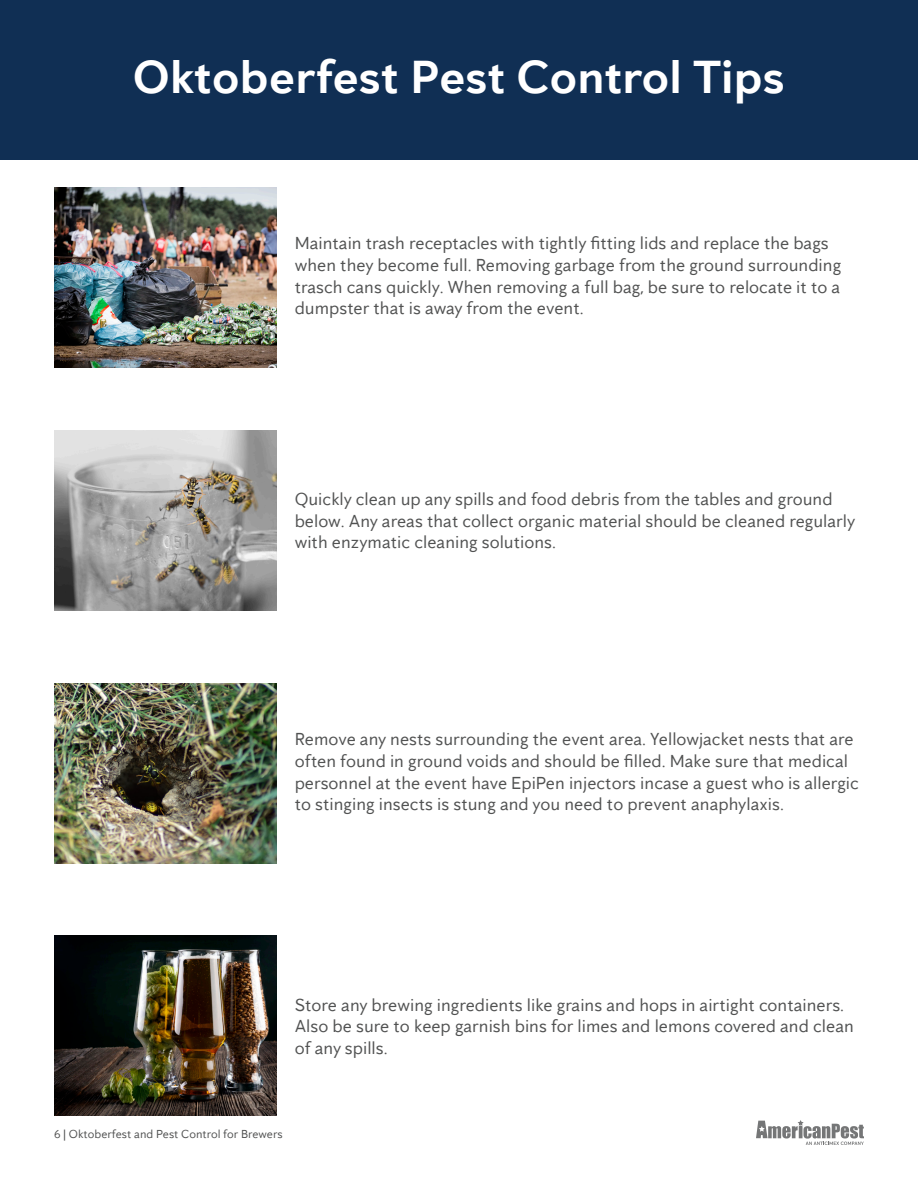
<style>
.page{position:relative;width:918px;height:1188px;background:#fff}
.page>*{position:absolute;margin:0;border:0;box-sizing:border-box;transform-origin:0 0}
.t1{font:700 48px "Anticimex Sans";color:#fff}
.t2{font:18px/21.6px "Anticimex Sans";color:#515252}
.t3{font:12px "Anticimex Sans";color:#515252}
</style>
<div class="page">
<div style="left:0;top:0;width:918px;height:160px;background:#102f54"></div>
<img style="left:54px;top:187px;width:223px;height:180px">
<img style="left:54px;top:430px;width:223px;height:180px">
<img style="left:54px;top:683px;width:223px;height:180px">
<img style="left:54px;top:936px;width:223px;height:180px">
<svg style="left:756px;top:1120px;width:108px;height:25px"></svg>
<p class="t1" style="left:133px;top:47px;width:654px">Oktoberfest Pest Control Tips</p>
<p class="t2" style="left:295px;top:232px;width:548px">Maintain trash receptacles with tightly fitting lids and replace the bags when they become full. Removing garbage from the ground surrounding trasch cans quickly. When removing a full bag, be sure to relocate it to a dumpster that is away from the event.</p>
<p class="t2" style="left:295px;top:488px;width:562px">Quickly clean up any spills and food debris from the tables and ground below. Any areas that collect organic material should be cleaned regularly with enzymatic cleaning solutions.</p>
<p class="t2" style="left:295px;top:728px;width:566px">Remove any nests surrounding the event area. Yellowjacket nests that are often found in ground voids and should be filled. Make sure that medical personnel at the event have EpiPen injectors incase a guest who is allergic to stinging insects is stung and you need to prevent anaphylaxis.</p>
<p class="t2" style="left:295px;top:993px;width:561px">Store any brewing ingredients like grains and hops in airtight containers.<br>Also be sure to keep garnish bins for limes and lemons covered and clean of any spills.</p>
<p class="t3" style="left:54px;top:1126px;width:230px">6 | Oktoberfest and Pest Control for Brewers</p>
</div>
